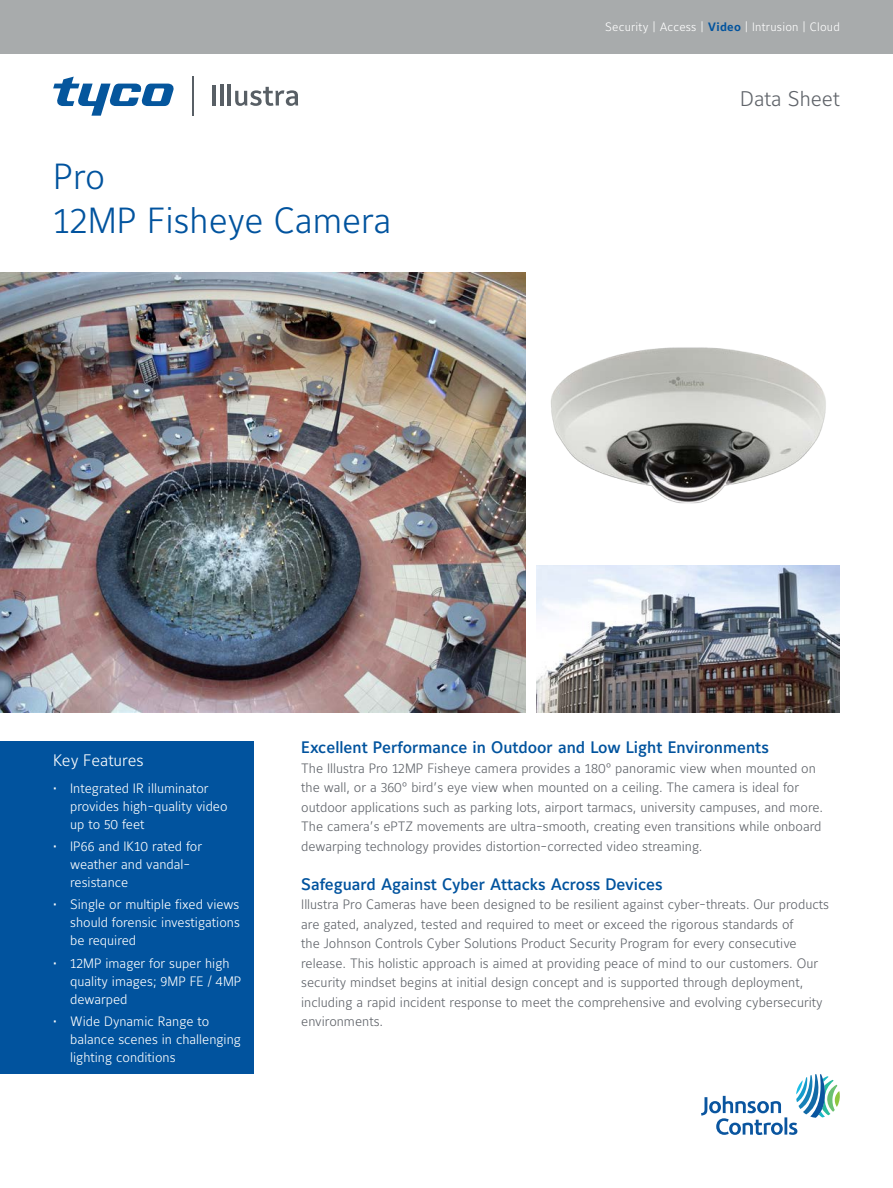
<style>
.page{position:relative;width:893px;height:1188px;background:#fff}
.page>*{position:absolute;margin:0;border:0;box-sizing:border-box;transform-origin:0 0}
.t1{font:300 36px/43.2px "Maurea Jci Lf ML";color:#01539e}
.t2{font:300 21px "Maurea Jci Lf ML";color:#5f6369}
.t3{font:500 16.5px "Maurea Jci Lf ML";color:#01539e}
.t4{font:300 16.5px "Maurea Jci Lf ML";color:#fff}
.t5{font:300 13.5px/19.5px "Maurea Jci Lf ML";color:#5f6369}
.t6{font:300 13.5px/18px "Maurea Jci Lf ML";color:#fff}
.t7{font:300 12px "Maurea Jci Lf ML";letter-spacing:.02em;color:#fff}
.s1{font-weight:700;color:#01539e}
</style>
<div class="page">
<img style="left:0;top:273px;width:526px;height:440px">
<img style="left:536px;top:565px;width:304px;height:148px">
<svg style="left:701px;top:1074px;width:139px;height:61px"></svg>
<img style="left:551px;top:347px;width:275px;height:157px">
<div style="left:0;top:0;width:893px;height:53px;background:#a8abac"></div>
<hr style="left:213px;top:85px;width:3px;height:21px;background:#585f65">
<hr style="left:220px;top:84px;width:4px;height:22px;background:#585f65">
<hr style="left:228px;top:84px;width:3px;height:22px;background:#585f65">
<svg style="left:235px;top:87px;width:63px;height:19px"></svg>
<hr style="left:192px;top:76px;width:1px;height:39px;background:#585f65">
<svg style="left:53px;top:77px;width:121px;height:39px"></svg>
<div style="left:0;top:742px;width:254px;height:332px;background:#01539e"></div>
<p class="t7" style="left:605px;top:19px;width:236px">Security | Access | <span class="s1">Video</span> | Intrusion | Cloud</p>
<h1 class="t1" style="left:53px;top:154px;width:340px">Pro<br>12MP Fisheye Camera</h1>
<h2 class="t2" style="left:740px;top:86px;width:101px">Data Sheet</h2>
<p class="t4" style="left:53px;top:750px;width:92px">Key Features</p>
<p class="t6" style="left:70px;top:779px;width:159px;text-indent:-17px">• Integrated IR illuminator provides high-quality video up to 50 feet</p>
<p class="t6" style="left:70px;top:837px;width:133px;text-indent:-17px">• IP66 and IK10 rated for weather and vandal&shy;resistance</p>
<p class="t6" style="left:70px;top:895px;width:171px;text-align:justify;text-indent:-17px">• Single or multiple fixed views should forensic investigations be required</p>
<p class="t6" style="left:70px;top:954px;width:173px;text-indent:-17px">• 12MP imager for super high quality images; 9MP FE / 4MP dewarped</p>
<p class="t6" style="left:70px;top:1012px;width:172px;text-indent:-17px">• Wide Dynamic Range to balance scenes in challenging lighting conditions</p>
<p class="t3" style="left:301px;top:738px;width:469px">Excellent Performance in Outdoor and Low Light Environments</p>
<p class="t5" style="left:301px;top:758px;width:523px">The Illustra Pro 12MP Fisheye camera provides a 180° panoramic view when mounted on the wall, or a 360° bird’s eye view when mounted on a ceiling. The camera is ideal for outdoor applications such as parking lots, airport tarmacs, university campuses, and more.<br>The camera’s ePTZ movements are ultra-smooth, creating even transitions while onboard dewarping technology provides distortion-corrected video streaming.</p>
<p class="t3" style="left:301px;top:874px;width:363px">Safeguard Against Cyber Attacks Across Devices</p>
<p class="t5" style="left:301px;top:895px;width:529px">Illustra Pro Cameras have been designed to be resilient against cyber-threats. Our products are gated, analyzed, tested and required to meet or exceed the rigorous standards of<br>the Johnson Controls Cyber Solutions Product Security Program for every consecutive release. This holistic approach is aimed at providing peace of mind to our customers. Our security mindset begins at initial design concept and is supported through deployment, including a rapid incident response to meet the comprehensive and evolving cybersecurity environments.</p>
</div>
